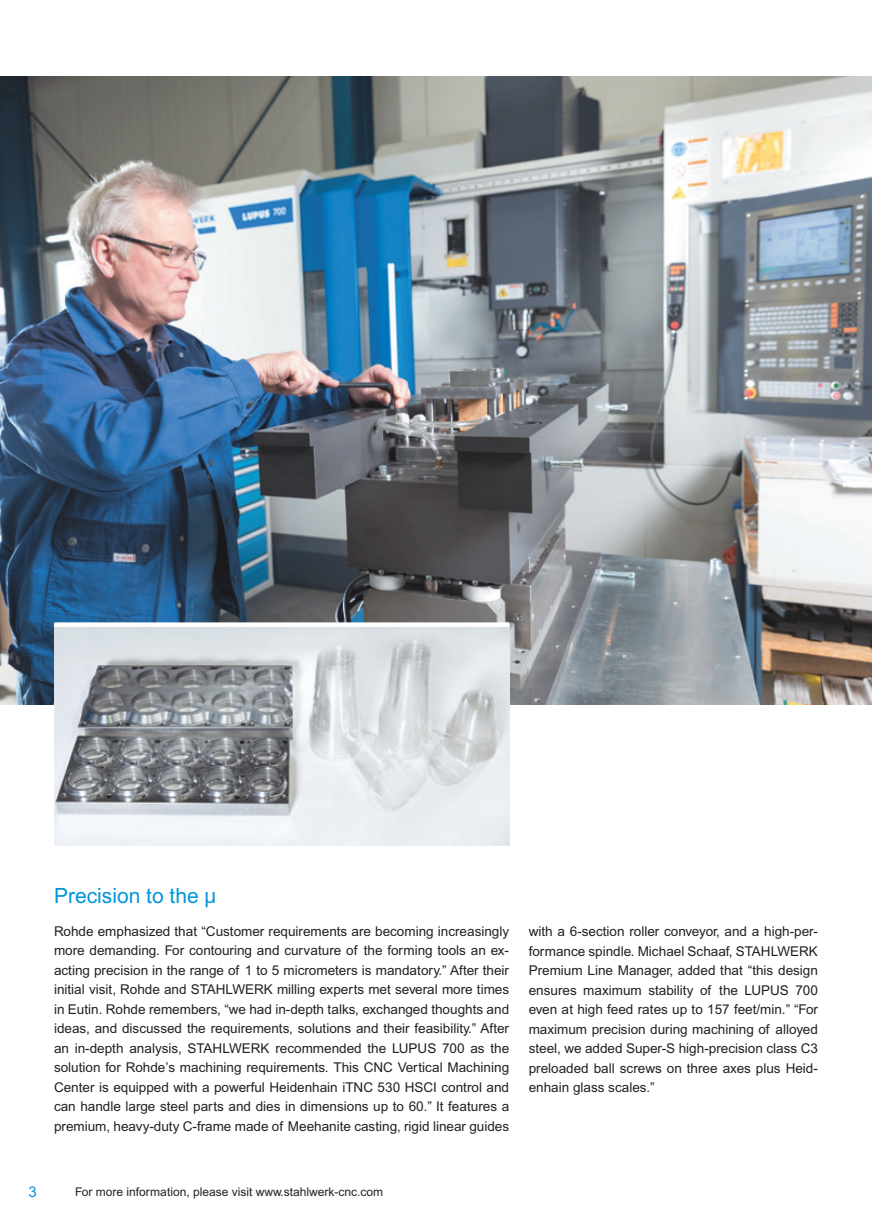
<style>
.page{position:relative;width:872px;height:1221px;background:#fff}
.page>*{position:absolute;margin:0;border:0;box-sizing:border-box;transform-origin:0 0}
.überschrift_2{font:21px "Arial MT Pro";color:#0095d9}
.t1{font:15px "Arial MT Pro";color:#0095d9}
.fliesstext{font:13.5px/19.5px "Arial MT Pro";color:#231f20;text-align:justify}
.Grundtext{font:12px "Arial MT Pro";color:#231f20}
</style>
<div class="page">
<img style="left:0;top:77px;width:872px;height:627px">
<img style="left:54px;top:627px;width:455px;height:218px">
<div style="left:54px;top:622px;width:455px;height:5px;background:#fff"></div>
<p class="überschrift_2" style="left:54px;top:883px;width:164px">Precision to the µ</p>
<p class="fliesstext" style="left:54px;top:921px;width:457px">Rohde emphasized that “Customer requirements are becoming increasingly more demanding. For contouring and curvature of the forming tools an ex&shy;acting precision in the range of 1 to 5 micrometers is mandatory.” After their initial visit, Rohde and STAHLWERK milling experts met several more times in Eutin. Rohde remembers, “we had in-depth talks, exchanged thoughts and ideas, and discussed the requirements, solutions and their feasibility.” After an in-depth analysis, STAHLWERK recommended the LUPUS 700 as the solution for Rohde’s machining requirements. This CNC Vertical Machining Center is equipped with a powerful Heidenhain iTNC 530 HSCI control and can handle large steel parts and dies in dimensions up to 60.” It features a premium, heavy-duty C-frame made of Meehanite casting, rigid linear guides</p>
<p class="fliesstext" style="left:529px;top:922px;width:291px">with a 6-section roller conveyor, and a high-per&shy;formance spindle. Michael Schaaf, STAHLWERK Premium Line Manager, added that “this design ensures maximum stability of the LUPUS 700 even at high feed rates up to 157 feet/min.” “For maximum precision during machining of alloyed steel, we added Super-S high-precision class C3 preloaded ball screws on three axes plus Heid&shy;enhain glass scales.”</p>
<p class="t1" style="left:28px;top:1182px;width:10px">3</p>
<p class="Grundtext" style="left:75px;top:1184px;width:309px">For more information, please visit www.stahlwerk-cnc.com</p>
</div>
